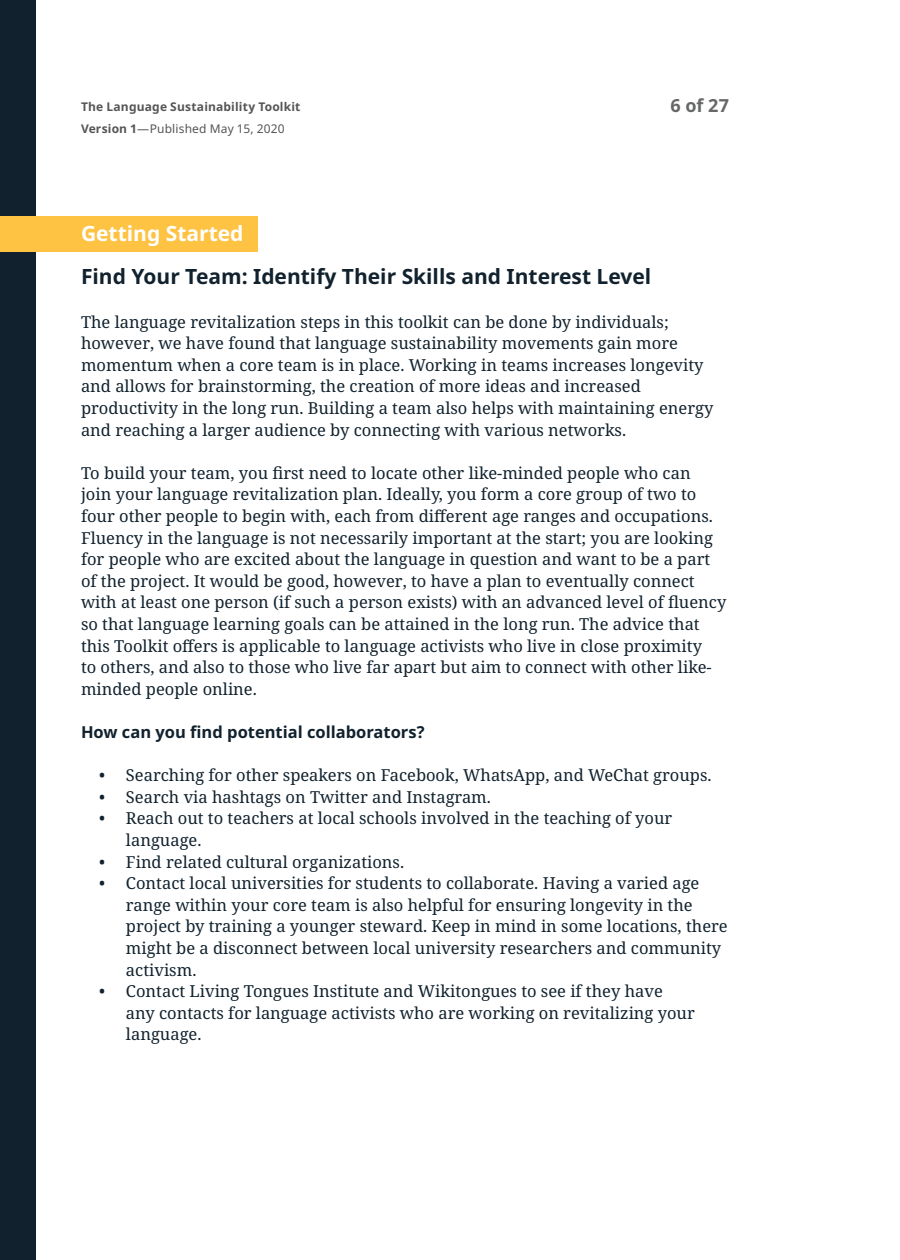
<style>
.page{position:relative;width:900px;height:1260px;background:#fff}
.page>*{position:absolute;margin:0;border:0;box-sizing:border-box;transform-origin:0 0}
.t1{font:700 21px "Noto Sans";color:#11222e}
.t2{font:700 21px "Noto Sans";color:#fff}
.t3{font:700 18px "Noto Sans";color:#666767}
.t4{font:16.5px/21.6px "Noto Serif";color:#11222e}
.t5{font:700 16.5px "Noto Sans";color:#11222e}
.t6{font:700 12px/21.6px "Noto Sans";letter-spacing:.015em;color:#555}
.s1{font-weight:400}
</style>
<div class="page">
<div style="left:0;top:0;width:36px;height:1260px;background:#11222e"></div>
<div style="left:0;top:216px;width:257px;height:36px;background:#fec343"></div>
<p class="t6" style="left:81px;top:96px;width:221px">The Language Sustainability Toolkit<br>Version 1<span class="s1">—Published May 15, 2020</span></p>
<p class="t3" style="left:670px;top:92px;width:60px">6 of 27</p>
<p class="t2" style="left:81px;top:219px;width:164px">Getting Started</p>
<p class="t1" style="left:81px;top:262px;width:572px">Find Your Team: Identify Their Skills and Interest Level</p>
<p class="t4" style="left:81px;top:311px;width:634px">The language revitalization steps in this toolkit can be done by individuals; however, we have found that language sustainability movements gain more momentum when a core team is in place. Working in teams increases longevity and allows for brainstorming, the creation of more ideas and increased productivity in the long run. Building a team also helps with maintaining energy and reaching a larger audience by connecting with various networks.</p>
<p class="t4" style="left:81px;top:463px;width:647px">To build your team, you first need to locate other like-minded people who can<br>join your language revitalization plan. Ideally, you form a core group of two to four other people to begin with, each from different age ranges and occupations.<br>Fluency in the language is not necessarily important at the start; you are looking for people who are excited about the language in question and want to be a part of the project. It would be good, however, to have a plan to eventually connect with at least one person (if such a person exists) with an advanced level of fluency so that language learning goals can be attained in the long run. The advice that this Toolkit offers is applicable to language activists who live in close proximity<br>to others, and also to those who live far apart but aim to connect with other like&shy;minded people online.</p>
<p class="t5" style="left:81px;top:720px;width:345px">How can you find potential collaborators?</p>
<p class="t4" style="left:99px;top:765px;width:614px">• Searching for other speakers on Facebook, WhatsApp, and WeChat groups.</p>
<p class="t4" style="left:99px;top:786px;width:394px">• Search via hashtags on Twitter and Instagram.</p>
<p class="t4" style="left:126px;top:808px;width:548px;text-indent:-27px">• Reach out to teachers at local schools involved in the teaching of your language.</p>
<p class="t4" style="left:99px;top:851px;width:307px">• Find related cultural organizations.</p>
<p class="t4" style="left:126px;top:873px;width:603px;text-indent:-27px">• Contact local universities for students to collaborate. Having a varied age range within your core team is also helpful for ensuring longevity in the project by training a younger steward. Keep in mind in some locations, there might be a disconnect between local university researchers and community activism.</p>
<p class="t4" style="left:126px;top:981px;width:570px;text-indent:-27px">• Contact Living Tongues Institute and Wikitongues to see if they have any contacts for language activists who are working on revitalizing your language.</p>
</div>
